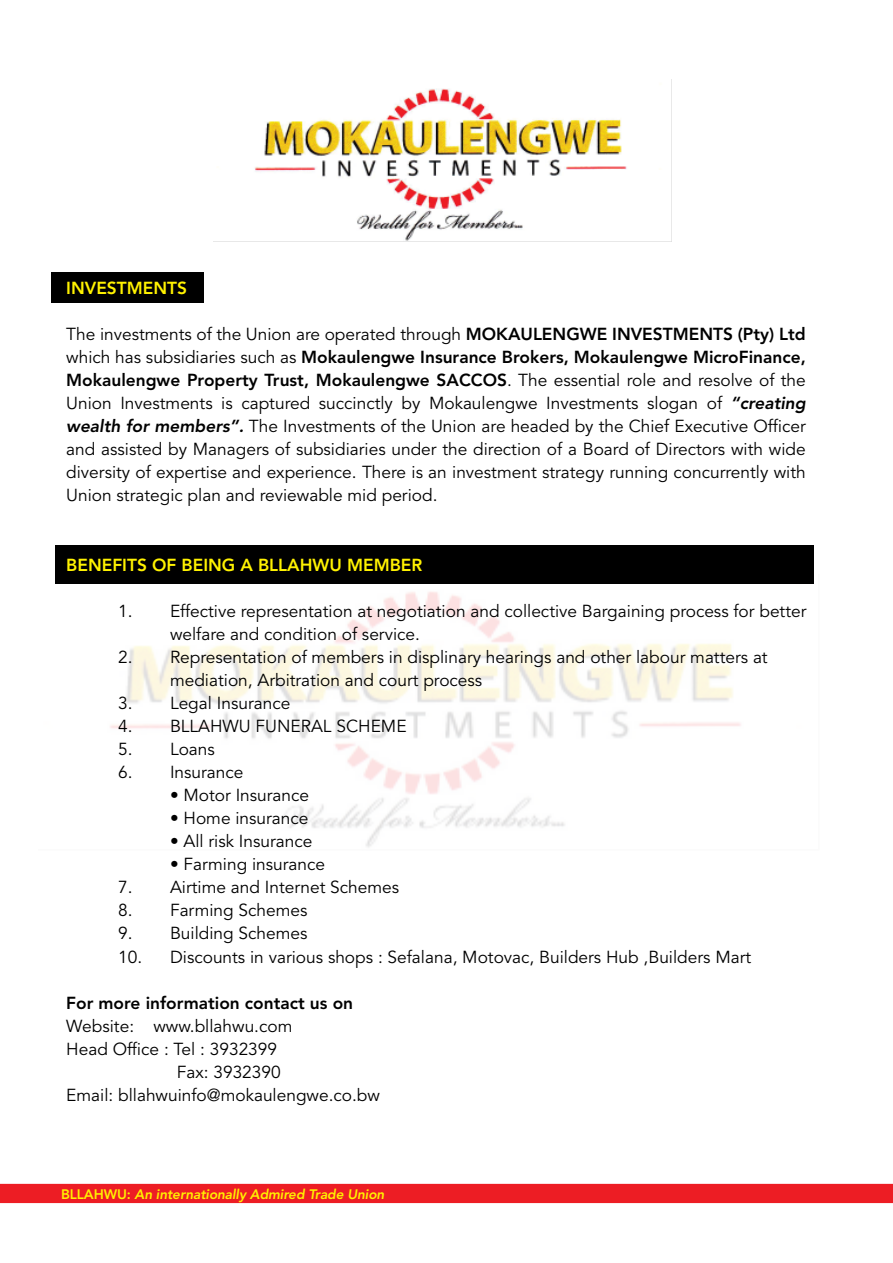
<style>
.page{position:relative;width:893px;height:1263px;background:#fff}
.page>*{position:absolute;margin:0;border:0;box-sizing:border-box;transform-origin:0 0}
.t1{font:17.25px/23.1px "Avenir LT Std";color:#000}
.t2{font:800 17.25px "Avenir LT Std";color:#fff200}
.t3{font:800 17.25px "Avenir LT Std";color:#000}
.t4{font:italic 800 13.65px "Avenir LT Std";letter-spacing:-.01em;color:#fff200}
.s1{font-weight:800}
.s2{font-weight:800;font-style:italic}
.s3{font-style:normal}
</style>
<div class="page">
<img style="left:110px;top:592px;width:631px;height:255px">
<div style="left:51px;top:273px;width:153px;height:30px;background:#000"></div>
<div style="left:55px;top:545px;width:759px;height:39px;background:#000"></div>
<div style="left:0;top:1184px;width:893px;height:19px;background:#ed1d24"></div>
<img style="left:213px;top:80px;width:459px;height:162px">
<p class="t2" style="left:66px;top:278px;width:122px">INVESTMENTS</p>
<p class="t1" style="left:66px;top:323px;width:741px;text-align:justify">The investments of the Union are operated through <span class="s1">MOKAULENGWE INVESTMENTS (Pty) Ltd </span>which has subsidiaries such as <span class="s1">Mokaulengwe Insurance Brokers, Mokaulengwe MicroFinance, Mokaulengwe Property Trust, Mokaulengwe SACCOS</span>. The essential role and resolve of the Union Investments is captured succinctly by Mokaulengwe Investments slogan of <span class="s2">“creating wealth for members”.</span> The Investments of the Union are headed by the Chief Executive Officer and assisted by Managers of subsidiaries under the direction of a Board of Directors with wide diversity of expertise and experience. There is an investment strategy running concurrently with Union strategic plan and reviewable mid period.</p>
<p class="t2" style="left:66px;top:554px;width:358px">BENEFITS OF BEING A BLLAHWU MEMBER</p>
<p class="t1" style="left:170px;top:600px;width:638px;text-indent:-52px">1. Effective representation at negotiation and collective Bargaining process for better welfare and condition of service.</p>
<p class="t1" style="left:170px;top:646px;width:599px;text-indent:-52px">2. Representation of members in displinary hearings and other labour matters at mediation, Arbitration and court process</p>
<p class="t1" style="left:118px;top:692px;width:174px">3. Legal Insurance</p>
<p class="t1" style="left:118px;top:715px;width:290px">4. BLLAHWU FUNERAL SCHEME</p>
<p class="t1" style="left:118px;top:738px;width:98px">5. Loans</p>
<p class="t1" style="left:118px;top:761px;width:127px">6. Insurance</p>
<p class="t1" style="left:170px;top:784px;width:141px">• Motor Insurance</p>
<p class="t1" style="left:170px;top:807px;width:140px">• Home insurance</p>
<p class="t1" style="left:170px;top:830px;width:144px">• All risk Insurance</p>
<p class="t1" style="left:170px;top:853px;width:157px">• Farming insurance</p>
<p class="t1" style="left:118px;top:876px;width:282px">7. Airtime and Internet Schemes</p>
<p class="t1" style="left:118px;top:899px;width:191px">8. Farming Schemes</p>
<p class="t1" style="left:118px;top:922px;width:191px">9. Building Schemes</p>
<p class="t1" style="left:118px;top:945px;width:635px">10. Discounts in various shops : Sefalana, Motovac, Builders Hub ,Builders Mart</p>
<p class="t3" style="left:66px;top:992px;width:288px">For more information contact us on</p>
<p class="t1" style="left:66px;top:1015px;width:228px">Website: www.bllahwu.com</p>
<p class="t1" style="left:66px;top:1038px;width:212px">Head Office : Tel : 3932399</p>
<p class="t1" style="left:177px;top:1061px;width:105px">Fax: 3932390</p>
<p class="t1" style="left:66px;top:1084px;width:315px">Email: bllahwuinfo@mokaulengwe.co.bw</p>
<p class="t4" style="left:61px;top:1186px;width:325px"><span class="s3">BLLAHWU:</span> An internationally Admired Trade Union</p>
</div>
